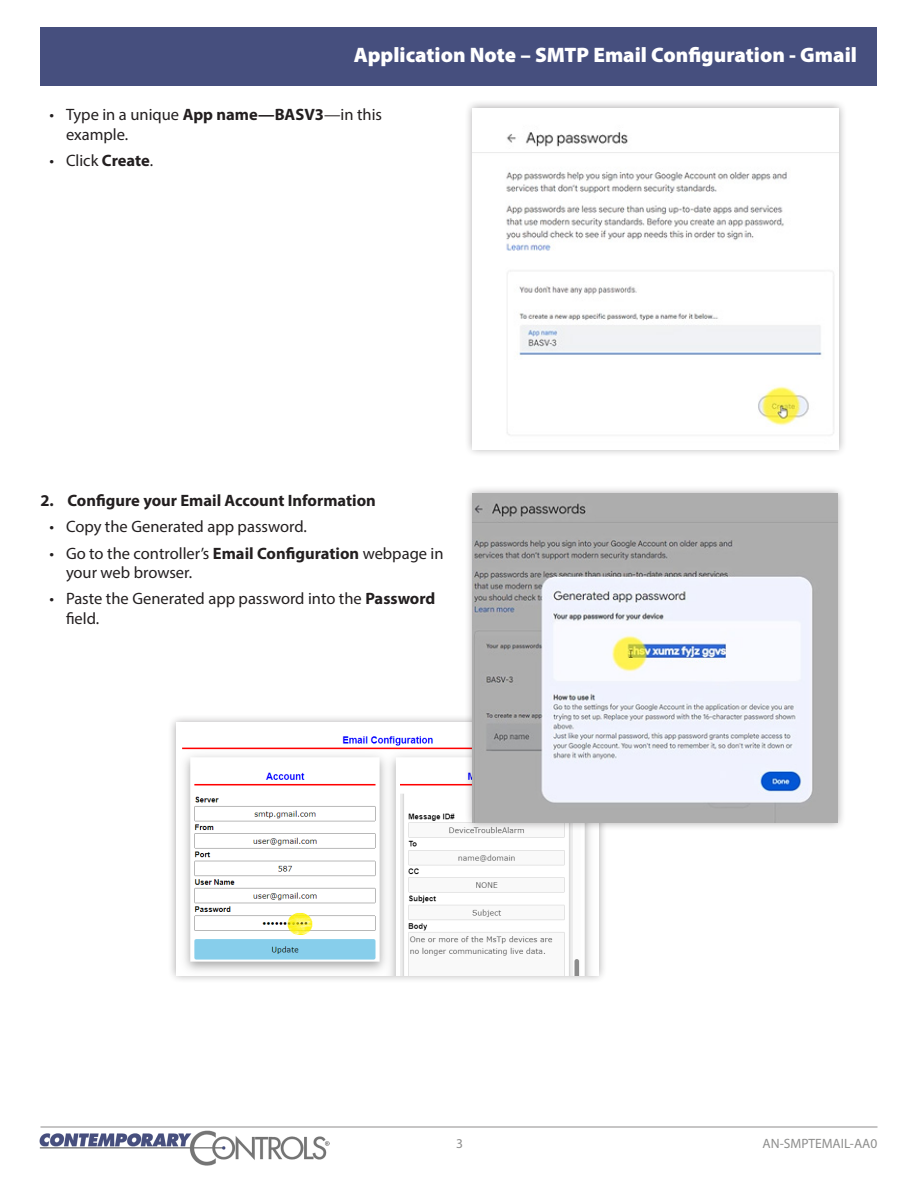
<style>
.page{position:relative;width:918px;height:1188px;background:#fff}
.page>*{position:absolute;margin:0;border:0;box-sizing:border-box;transform-origin:0 0}
.t1{font:900 21px "Myriad Pro";color:#fff}
.t2{font:16.5px/19.5px "Myriad Pro";color:#231f20}
.Body_Text{font:700 16.5px "Myriad Pro";color:#231f20}
.t3{font:13.5px "Myriad Pro";color:#8e8e8d}
.s1{font-weight:700}
</style>
<div class="page">
<hr style="left:40px;top:1127px;width:838px;height:1px;background:#8e8d8c">
<div style="left:40px;top:27px;width:838px;height:59px;background:#464f7e"></div>
<img style="left:40px;top:1131px;width:290px;height:35px">
<div style="left:168px;top:714px;width:439px;height:270px;background:#231f20;opacity:.4"></div>
<img style="left:177px;top:723px;width:421px;height:252px">
<div style="left:464px;top:100px;width:383px;height:358px;background:#231f20;opacity:.4"></div>
<img style="left:472px;top:108px;width:367px;height:341px">
<div style="left:464px;top:485px;width:382px;height:346px;background:#231f20;opacity:.4"></div>
<img style="left:473px;top:494px;width:364px;height:328px">
<p class="t1" style="left:354px;top:41px;width:505px">Application Note – SMTP Email Configuration - Gmail</p>
<p class="t2" style="left:66px;top:105px;width:318px;text-indent:-16px">• Type in a unique <span class="s1">App name—BASV3</span>—in this example.</p>
<p class="t2" style="left:50px;top:151px;width:105px">• Click <span class="s1">Create</span>.</p>
<p class="Body_Text" style="left:40px;top:490px;width:337px">2. Configure your Email Account Information</p>
<p class="t2" style="left:50px;top:517px;width:259px">• Copy the Generated app password.</p>
<p class="t2" style="left:66px;top:543px;width:379px;text-indent:-16px">• Go to the controller’s <span class="s1">Email Configuration</span> webpage in your web browser.</p>
<p class="t2" style="left:66px;top:589px;width:371px;text-indent:-16px">• Paste the Generated app password into the <span class="s1">Password </span>field.</p>
<p class="t3" style="left:456px;top:1135px;width:8px">3</p>
<p class="t3" style="left:763px;top:1135px;width:116px">AN-SMPTEMAIL-AA0</p>
</div>
